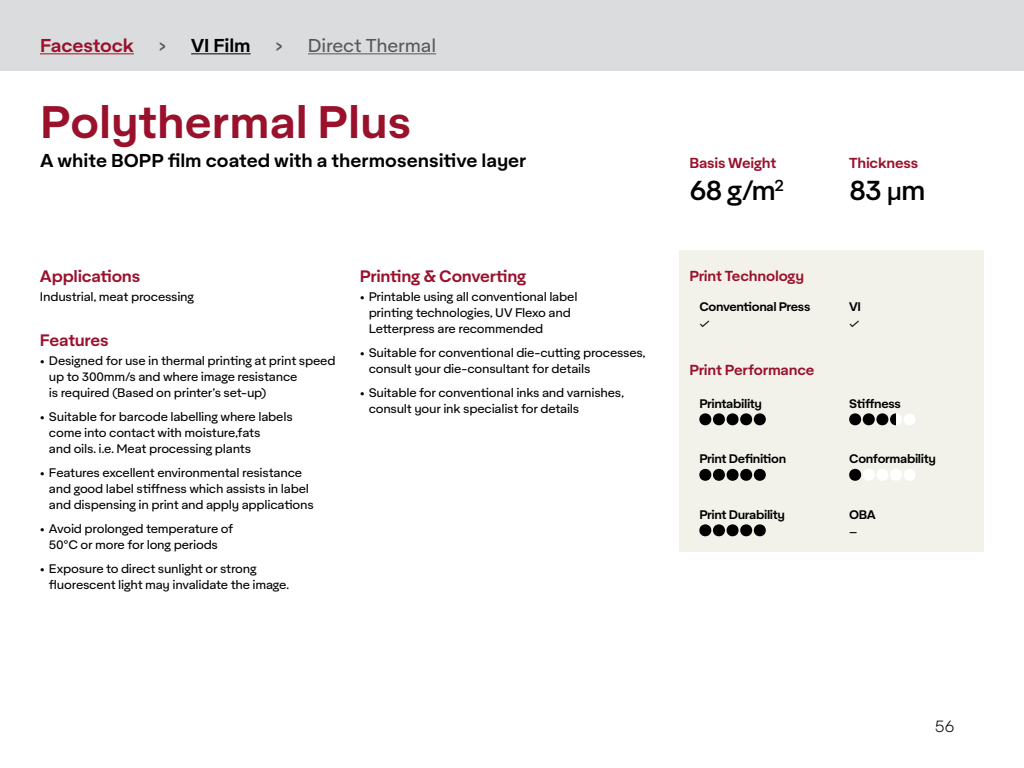
<style>
.page{position:relative;width:1024px;height:768px;background:#fff}
.page>*{position:absolute;margin:0;border:0;box-sizing:border-box;transform-origin:0 0}
.t1{font:600 43.95px "Aktifo A";color:#9a112c}
.t2{font:500 27px "Aktifo A";color:#000}
.t3{font:600 18px "Aktifo A";color:#000}
.t4{font:18px "Aktifo A";letter-spacing:-.015em;color:#59595c}
.t5{font:600 18px "Aktifo A";letter-spacing:-.01em;color:#9a112c}
.t6{font:600 16px "Aktifo A";letter-spacing:-.015em;color:#9a112c}
.t7{font:300 16px "Aktifo A";color:#000}
.t8{font:600 14px "Aktifo A";letter-spacing:-.015em;color:#9a112c}
.t9{font:12px/16px "Aktifo A";letter-spacing:-.02em;color:#000}
.t10{font:600 12px "Aktifo A";letter-spacing:-.03em;color:#000}
.s1{font-weight:400;color:#59595c}
.s2{font-family:"Nunito Sans";font-weight:600}
</style>
<div class="page">
<div style="left:0;top:0;width:1024px;height:71px;background:#dbdcdd"></div>
<div style="left:679px;top:250px;width:305px;height:302px;background:#f2f2eb"></div>
<div style="left:699px;top:413px;width:12px;height:12px;background:#000;border-radius:50%"></div>
<div style="left:713px;top:413px;width:12px;height:12px;background:#000;border-radius:50%"></div>
<div style="left:727px;top:413px;width:12px;height:12px;background:#000;border-radius:50%"></div>
<div style="left:740px;top:413px;width:12px;height:12px;background:#000;border-radius:50%"></div>
<div style="left:754px;top:413px;width:12px;height:12px;background:#000;border-radius:50%"></div>
<div style="left:699px;top:469px;width:12px;height:12px;background:#000;border-radius:50%"></div>
<div style="left:713px;top:469px;width:12px;height:12px;background:#000;border-radius:50%"></div>
<div style="left:727px;top:469px;width:12px;height:12px;background:#000;border-radius:50%"></div>
<div style="left:740px;top:469px;width:12px;height:12px;background:#000;border-radius:50%"></div>
<div style="left:754px;top:469px;width:12px;height:12px;background:#000;border-radius:50%"></div>
<div style="left:699px;top:524px;width:12px;height:12px;background:#000;border-radius:50%"></div>
<div style="left:713px;top:524px;width:12px;height:12px;background:#000;border-radius:50%"></div>
<div style="left:727px;top:524px;width:12px;height:12px;background:#000;border-radius:50%"></div>
<div style="left:740px;top:524px;width:12px;height:12px;background:#000;border-radius:50%"></div>
<div style="left:754px;top:524px;width:12px;height:12px;background:#000;border-radius:50%"></div>
<div style="left:849px;top:413px;width:12px;height:12px;background:#000;border-radius:50%"></div>
<div style="left:863px;top:413px;width:12px;height:12px;background:#000;border-radius:50%"></div>
<div style="left:876px;top:413px;width:12px;height:12px;background:#000;border-radius:50%"></div>
<div style="left:890px;top:413px;width:12px;height:12px;background:#fff;border-radius:50%"></div>
<div style="left:904px;top:413px;width:12px;height:12px;background:#fff;border-radius:50%"></div>
<svg style="left:890px;top:413px;width:6px;height:12px"></svg>
<div style="left:849px;top:469px;width:12px;height:12px;background:#000;border-radius:50%"></div>
<div style="left:863px;top:469px;width:12px;height:12px;background:#fff;border-radius:50%"></div>
<div style="left:876px;top:469px;width:12px;height:12px;background:#fff;border-radius:50%"></div>
<div style="left:890px;top:469px;width:12px;height:12px;background:#fff;border-radius:50%"></div>
<div style="left:904px;top:469px;width:12px;height:12px;background:#fff;border-radius:50%"></div>
<hr style="left:40px;top:53px;width:94px;height:1px;background:#9a112c">
<hr style="left:191px;top:53px;width:60px;height:1px;background:#000">
<hr style="left:308px;top:53px;width:128px;height:1px;background:#59595c">
<h3 class="t5" style="left:40px;top:34px;width:95px">Facestock</h3>
<h3 class="t3" style="left:158px;top:34px;width:94px"><span class="s1">&gt;</span> VI Film</h3>
<h3 class="t4" style="left:275px;top:34px;width:163px">&gt; Direct Thermal</h3>
<h1 class="t1" style="left:40px;top:93px;width:373px">Polythermal Plus</h1>
<h3 class="t3" style="left:40px;top:149px;width:488px">A white BOPP film coated with a thermosensitive layer</h3>
<h3 class="t6" style="left:40px;top:266px;width:102px">Applications</h3>
<p class="t9" style="left:40px;top:289px;width:156px">Industrial, meat processing</p>
<h3 class="t6" style="left:40px;top:330px;width:70px">Features</h3>
<p class="t9" style="left:49px;top:353px;width:288px;text-indent:-9px">• Designed for use in thermal printing at print speed up to 300mm/s and where image resistance<br>is required (Based on printer’s set-up)</p>
<p class="t9" style="left:49px;top:409px;width:245px;text-indent:-9px">• Suitable for barcode labelling where labels come into contact with moisture,fats<br>and oils. i.e. Meat processing plants</p>
<p class="t9" style="left:49px;top:464px;width:266px;text-indent:-9px">• Features excellent environmental resistance and good label stiffness which assists in label and dispensing in print and apply applications</p>
<p class="t9" style="left:40px;top:520px;width:195px;text-align:center">• Avoid prolonged temperature of<br>50°C or more for long periods</p>
<p class="t9" style="left:49px;top:560px;width:242px;text-indent:-9px">• Exposure to direct sunlight or strong fluorescent light may invalidate the image.</p>
<h3 class="t6" style="left:360px;top:266px;width:168px">Printing &amp; Converting</h3>
<p class="t9" style="left:369px;top:289px;width:210px;text-indent:-9px">• Printable using all conventional label printing technologies, UV Flexo and<br>Letterpress are recommended</p>
<p class="t9" style="left:369px;top:345px;width:279px;text-indent:-9px">• Suitable for conventional die-cutting processes, consult your die-consultant for details</p>
<p class="t9" style="left:369px;top:384px;width:257px;text-indent:-9px">• Suitable for conventional inks and varnishes, consult your ink specialist for details</p>
<p class="t8" style="left:689px;top:153px;width:89px">Basis Weight</p>
<h2 class="t2" style="left:689px;top:173px;width:96px">68 g/m<sup>2</sup></h2>
<p class="t8" style="left:689px;top:266px;width:116px">Print Technology</p>
<p class="t10" style="left:699px;top:298px;width:113px">Conventional Press</p>
<p class="t9" style="left:699px;top:316px;width:12px">✓</p>
<p class="t8" style="left:689px;top:360px;width:127px">Print Performance</p>
<p class="t10" style="left:699px;top:396px;width:64px">Printability</p>
<p class="t10" style="left:699px;top:451px;width:88px">Print Definition</p>
<p class="t10" style="left:699px;top:507px;width:87px">Print Durability</p>
<p class="t8" style="left:849px;top:153px;width:71px">Thickness</p>
<h2 class="t2" style="left:849px;top:173px;width:78px">83 <span class="s2">µ</span>m</h2>
<p class="t10" style="left:849px;top:298px;width:13px">VI</p>
<p class="t9" style="left:849px;top:316px;width:12px">✓</p>
<p class="t10" style="left:849px;top:396px;width:53px">Stiffness</p>
<p class="t10" style="left:849px;top:451px;width:88px">Conformability</p>
<p class="t10" style="left:849px;top:507px;width:28px">OBA</p>
<p class="t9" style="left:849px;top:524px;width:10px">–</p>
<h3 class="t7" style="left:935px;top:717px;width:21px">56</h3>
</div>
